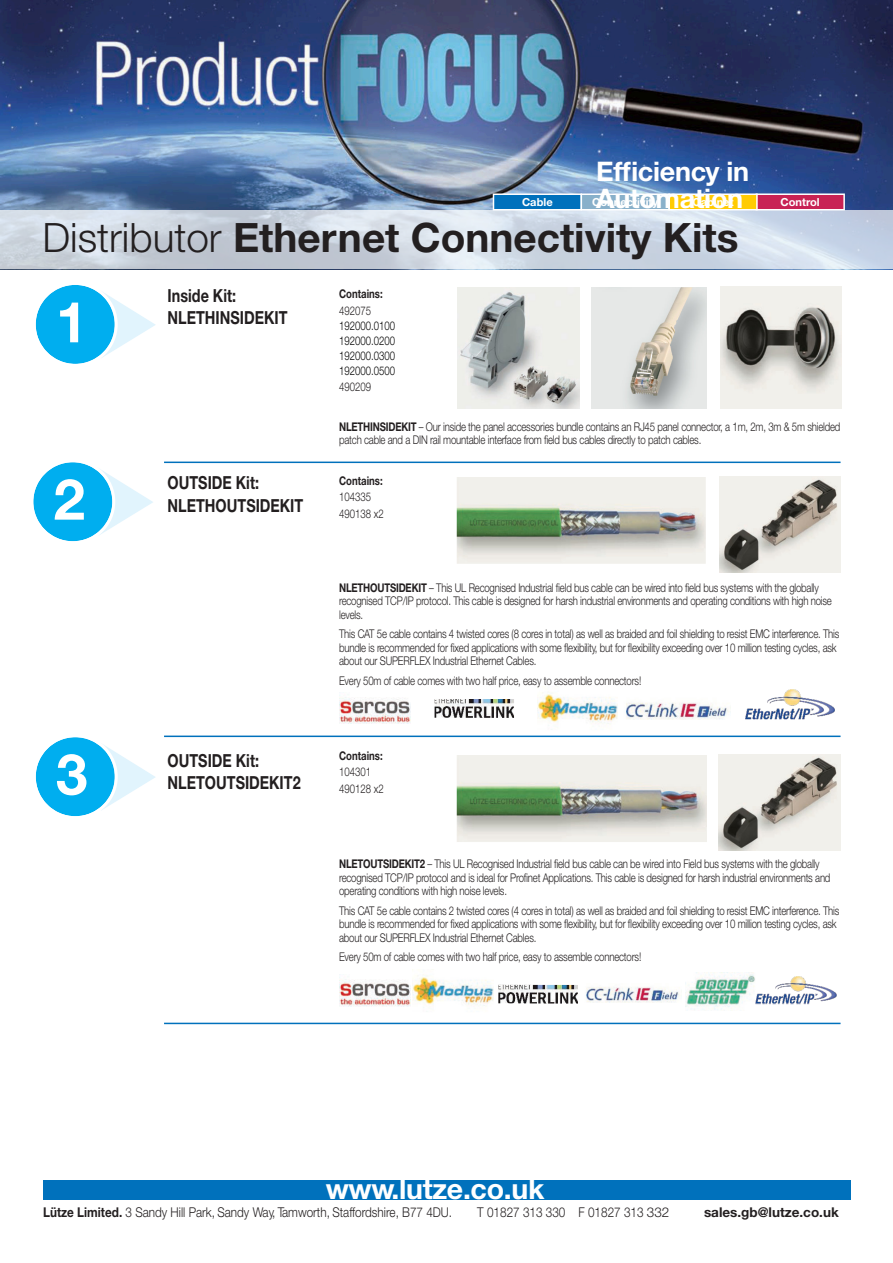
<style>
.page{position:relative;width:893px;height:1263px;background:#fff}
.page>*{position:absolute;margin:0;border:0;box-sizing:border-box;transform-origin:0 0}
.t1{font:700 56.7px "Helvetica Neue LT Pro";color:#fff}
.t2{font:700 40.5px "Helvetica Neue LT Pro";color:#231f20}
.t3{font:700 28.5px "Helvetica Neue LT Pro";letter-spacing:-.01em;color:#fff}
.t4{font:700 27px "Helvetica Neue LT Std";letter-spacing:-.01em;color:#fff}
.t5{font:700 18px "Helvetica Neue LT Pro";color:#231f20;scale:.8 1}
.t6{font:300 13.5px "Helvetica Neue LT Std";color:#231f20;scale:.87 1}
.t7{font:700 13.5px "Helvetica Neue LT Std";color:#231f20}
.t8{font:300 12px "Helvetica Neue LT Std";letter-spacing:-.02em;color:#231f20;scale:.8 1}
.t9{font:300 12px "Helvetica Neue LT Std";color:#000;scale:.8 1}
.t10{font:700 12px "Helvetica Neue LT Std";color:#231f20;scale:.8 1}
.t11{font:300 12px "Helvetica Neue LT Std";color:#231f20;scale:.8 1}
.t12{font:700 11.1px "Helvetica Neue LT Pro";color:#fff}
.s1{font-family:"Helvetica Neue LT Std";font-weight:300}
.s2{font-weight:700}
</style>
<div class="page">
<img style="left:413px;top:974px;width:80px;height:32px">
<div style="left:43px;top:1180px;width:807px;height:20px;background:#0071bc"></div>
<img style="left:0;top:0;width:893px;height:210px">
<div style="left:0;top:210px;width:893px;height:59px;background:#fff;opacity:.7"></div>
<div style="left:494px;top:195px;width:86px;height:14px;background:#0071bc"></div>
<div style="left:493px;top:193px;width:89px;height:17px;border:2px solid #fff"></div>
<div style="left:757px;top:195px;width:86px;height:14px;background:#c82254"></div>
<div style="left:756px;top:193px;width:89px;height:17px;border:2px solid #fff"></div>
<div style="left:582px;top:195px;width:86px;height:14px;background:#88b0ca"></div>
<div style="left:581px;top:193px;width:89px;height:17px;border:2px solid #fff"></div>
<div style="left:670px;top:195px;width:86px;height:14px;background:#ffcb04"></div>
<div style="left:668px;top:193px;width:90px;height:17px;border:2px solid #fff"></div>
<img style="left:721px;top:287px;width:120px;height:121px">
<img style="left:457px;top:287px;width:122px;height:121px">
<svg style="left:35px;top:285px;width:121px;height:79px"></svg>
<svg style="left:33px;top:462px;width:120px;height:80px"></svg>
<img style="left:339px;top:695px;width:72px;height:29px">
<img style="left:537px;top:691px;width:81px;height:32px">
<img style="left:434px;top:699px;width:80px;height:19px">
<img style="left:626px;top:702px;width:105px;height:18px">
<img style="left:745px;top:689px;width:89px;height:31px">
<img style="left:457px;top:477px;width:249px;height:87px">
<img style="left:719px;top:476px;width:121px;height:96px">
<hr style="left:164px;top:462px;width:676px;height:1px;background:#0071bc">
<svg style="left:35px;top:737px;width:120px;height:80px"></svg>
<img style="left:339px;top:977px;width:72px;height:30px">
<img style="left:498px;top:984px;width:80px;height:19px">
<img style="left:586px;top:987px;width:94px;height:15px">
<img style="left:457px;top:755px;width:250px;height:87px">
<img style="left:686px;top:972px;width:69px;height:38px">
<img style="left:755px;top:977px;width:82px;height:28px">
<img style="left:718px;top:754px;width:122px;height:97px">
<hr style="left:164px;top:735px;width:676px;height:2px;background:#0071bc">
<hr style="left:164px;top:1023px;width:676px;height:1px;background:#0071bc">
<img style="left:592px;top:288px;width:115px;height:120px">
<p class="t4" style="left:596px;top:161px;width:155px">Efficiency in</p>
<p class="t4" style="left:596px;top:188px;width:149px">Automation</p>
<p class="t12" style="left:522px;top:198px;width:32px">Cable</p>
<p class="t12" style="left:592px;top:198px;width:67px">Connectivity</p>
<p class="t12" style="left:692px;top:198px;width:43px">Cabinet</p>
<p class="t12" style="left:781px;top:198px;width:41px">Control</p>
<p class="t2" style="left:43px;top:223px;width:697px"><span class="s1">Distributor</span> Ethernet Connectivity Kits</p>
<p class="t1" style="left:56px;top:302px;width:33px">1</p>
<p class="t1" style="left:53px;top:479px;width:33px">2</p>
<p class="t1" style="left:56px;top:754px;width:33px">3</p>
<p class="t5" style="left:168px;top:289px;width:87px">Inside Kit:</p>
<p class="t5" style="left:168px;top:311px;width:151px">NLETHINSIDEKIT</p>
<p class="t10" style="left:339px;top:290px;width:56px">Contains:</p>
<p class="t8" style="left:339px;top:306px;width:42px">492075</p>
<p class="t9" style="left:339px;top:321px;width:72px">192000.0100</p>
<p class="t9" style="left:339px;top:336px;width:72px">192000.0200</p>
<p class="t9" style="left:339px;top:351px;width:72px">192000.0300</p>
<p class="t9" style="left:339px;top:366px;width:72px">192000.0500</p>
<p class="t8" style="left:339px;top:383px;width:42px">490209</p>
<p class="t8" style="left:339px;top:422px;width:628px"><span class="s2">NLETHINSIDEKIT</span> – Our inside the panel accessories bundle contains an RJ45 panel connector, a 1m, 2m, 3m &amp; 5m shielded</p>
<p class="t8" style="left:339px;top:436px;width:454px">patch cable and a DIN rail mountable interface from field bus cables directly to patch cables.</p>
<p class="t5" style="left:168px;top:476px;width:116px">OUTSIDE Kit:</p>
<p class="t5" style="left:168px;top:499px;width:171px">NLETHOUTSIDEKIT</p>
<p class="t10" style="left:339px;top:476px;width:56px">Contains:</p>
<p class="t8" style="left:339px;top:493px;width:42px">104335</p>
<p class="t11" style="left:339px;top:509px;width:57px">490138 x2</p>
<p class="t8" style="left:339px;top:583px;width:601px"><span class="s2">NLETHOUTSIDEKIT</span> – This UL Recognised Industrial field bus cable can be wired into field bus systems with the globally</p>
<p class="t8" style="left:339px;top:597px;width:618px">recognised TCP/IP protocol. This cable is designed for harsh industrial environments and operating conditions with high noise</p>
<p class="t8" style="left:339px;top:610px;width:32px">levels.</p>
<p class="t8" style="left:339px;top:630px;width:627px">This CAT 5e cable contains 4 twisted cores (8 cores in total) as well as braided and foil shielding to resist EMC interference. This</p>
<p class="t8" style="left:339px;top:643px;width:623px">bundle is recommended for fixed applications with some flexibility, but for flexibility exceeding over 10 million testing cycles, ask</p>
<p class="t8" style="left:339px;top:657px;width:248px">about our SUPERFLEX Industrial Ethernet Cables.</p>
<p class="t8" style="left:339px;top:676px;width:379px">Every 50m of cable comes with two half price, easy to assemble connectors!</p>
<p class="t5" style="left:168px;top:754px;width:116px">OUTSIDE Kit:</p>
<p class="t5" style="left:168px;top:777px;width:168px">NLETOUTSIDEKIT2</p>
<p class="t10" style="left:339px;top:751px;width:56px">Contains:</p>
<p class="t8" style="left:339px;top:768px;width:42px">104301</p>
<p class="t11" style="left:339px;top:784px;width:57px">490128 x2</p>
<p class="t8" style="left:339px;top:859px;width:602px"><span class="s2">NLETOUTSIDEKIT2</span> – This UL Recognised Industrial field bus cable can be wired into Field bus systems with the globally</p>
<p class="t8" style="left:339px;top:873px;width:616px">recognised TCP/IP protocol and is ideal for Profinet Applications. This cable is designed for harsh industrial environments and</p>
<p class="t8" style="left:339px;top:886px;width:211px">operating conditions with high noise levels.</p>
<p class="t8" style="left:339px;top:906px;width:627px">This CAT 5e cable contains 2 twisted cores (4 cores in total) as well as braided and foil shielding to resist EMC interference. This</p>
<p class="t8" style="left:339px;top:919px;width:623px">bundle is recommended for fixed applications with some flexibility, but for flexibility exceeding over 10 million testing cycles, ask</p>
<p class="t8" style="left:339px;top:933px;width:248px">about our SUPERFLEX Industrial Ethernet Cables.</p>
<p class="t8" style="left:339px;top:952px;width:379px">Every 50m of cable comes with two half price, easy to assemble connectors!</p>
<p class="t3" style="left:326px;top:1179px;width:220px">www.lutze.co.uk</p>
<p class="t6" style="left:43px;top:1207px;width:472px"><span class="s2">Lütze Limited.</span> 3 Sandy Hill Park, Sandy Way, Tamworth, Staffordshire, B77 4DU.</p>
<p class="t6" style="left:477px;top:1207px;width:222px">T 01827 313 330 F 01827 313 332</p>
<p class="t7" style="left:704px;top:1207px;width:136px">sales.gb@lutze.co.uk</p>
</div>
